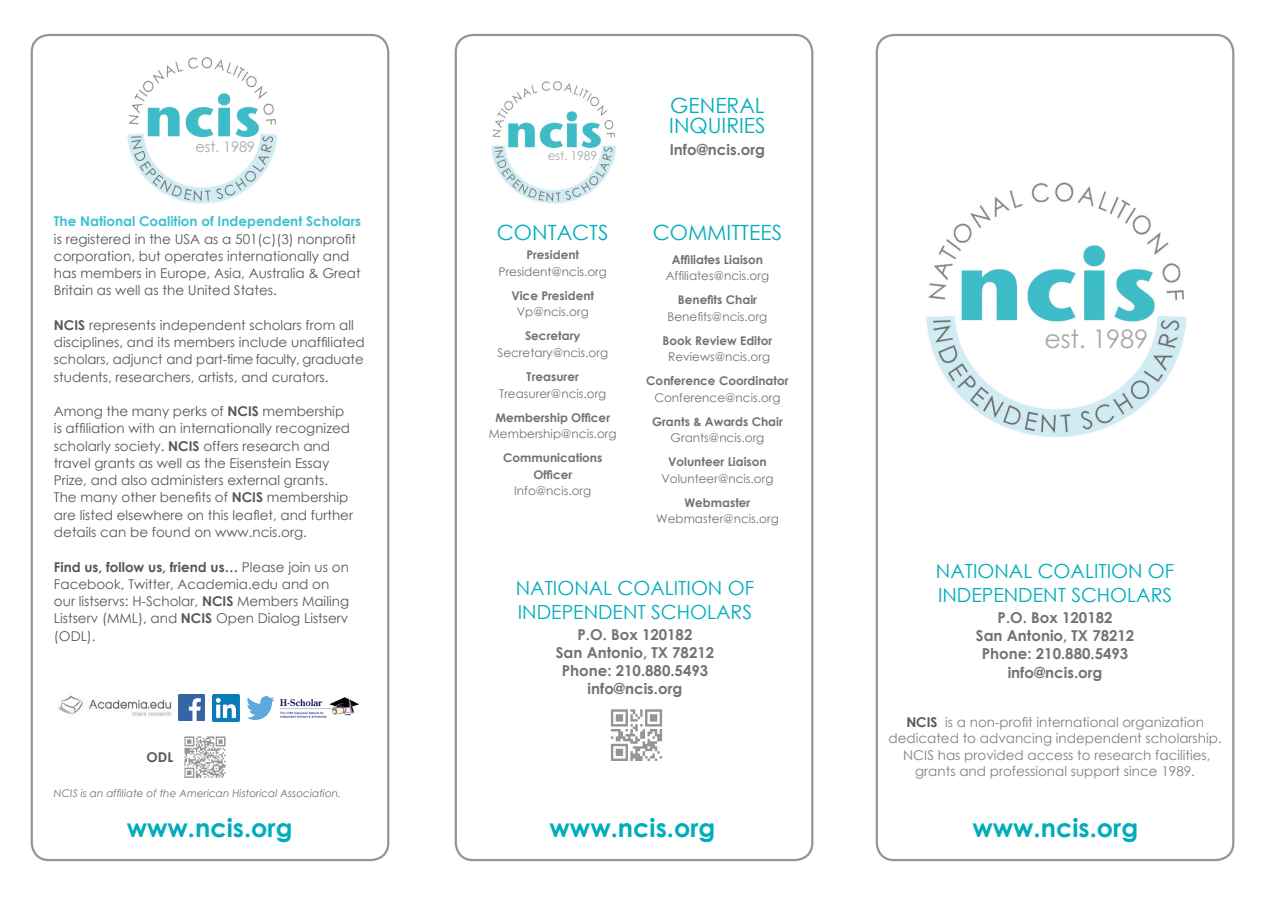
<style>
.page{position:relative;width:1264px;height:897px;background:#fff}
.page>*{position:absolute;margin:0;border:0;box-sizing:border-box;transform-origin:0 0}
.t1{font:700 25.5px "Century Gothic";color:#00adbb}
.t2{font:25.5px "Century Gothic";letter-spacing:-.01em;color:#a8a9ad}
.t3{font:21px/19.5px "Century Gothic";color:#00adbb}
.t4{font:19.5px/24px "Century Gothic";color:#00adbb}
.t5{font:15.6px "Century Gothic";letter-spacing:-.01em;color:#a8a9ad}
.t6{font:700 15px/18px "Century Gothic";color:#737271;text-align:center}
.t7{font:14.7px "Century Gothic";letter-spacing:-.01em;color:#a8a9ad}
.t8{font:13.5px/17.2px "Century Gothic";color:#585756}
.t9{font:13.5px/16.5px "Century Gothic";color:#7e8083;text-align:center}
.t10{font:700 13.5px "Century Gothic";color:#3bc1d1}
.t11{font:700 13.5px "Century Gothic";color:#585756}
.t12{font:12.15px "Century Gothic";letter-spacing:-.01em;color:#a8a9ad}
.t13{font:12px "Century Gothic";color:#737271}
.t14{font:700 12px/16.5px "Century Gothic";color:#737271;text-align:center}
.t15{font:italic 10.5px "Century Gothic";color:#737271}
.s1{font-weight:700}
.s2{font-weight:700;color:#5a5a5d}
</style>
<div class="page">
<div style="left:31px;top:34px;width:358px;height:827px;border:2px solid #939598;border-radius:17px"></div>
<div style="left:455px;top:34px;width:358px;height:827px;border:2px solid #939598;border-radius:17px"></div>
<div style="left:875px;top:34px;width:359px;height:827px;border:2px solid #939598;border-radius:17px"></div>
<img style="left:909px;top:167px;width:292px;height:292px;border-radius:146px">
<svg style="left:961px;top:328px;width:192px;height:73px"></svg>
<img style="left:118px;top:49px;width:167px;height:167px;border-radius:84px">
<svg style="left:146px;top:141px;width:117px;height:51px"></svg>
<img style="left:483px;top:74px;width:139px;height:139px;border-radius:70px">
<svg style="left:508px;top:151px;width:91px;height:34px"></svg>
<img style="left:58px;top:695px;width:114px;height:21px">
<img style="left:178px;top:694px;width:26px;height:26px">
<img style="left:213px;top:694px;width:27px;height:27px">
<img style="left:279px;top:697px;width:80px;height:22px">
<img style="left:247px;top:696px;width:28px;height:23px">
<img style="left:610px;top:709px;width:53px;height:52px">
<img style="left:184px;top:736px;width:42px;height:42px">
<p class="t7" style="left:196px;top:136px;width:61px">est. 1989</p>
<p class="t5" style="left:197px;top:144px;width:65px">est. 1989</p>
<p class="t10" style="left:54px;top:211px;width:308px">The National Coalition of Independent Scholars</p>
<p class="t8" style="left:54px;top:230px;width:308px">is registered in the USA as a 501(c)(3) nonprofit corporation, but operates internationally and has members in Europe, Asia, Australia &amp; Great Britain as well as the United States.</p>
<p class="t8" style="left:54px;top:316px;width:312px"><span class="s1">NCIS</span> represents independent scholars from all disciplines, and its members include unaffiliated scholars, adjunct and part-time faculty, graduate students, researchers, artists, and curators.</p>
<p class="t8" style="left:54px;top:402px;width:301px">Among the many perks of <span class="s1">NCIS</span> membership is affiliation with an internationally recognized scholarly society. <span class="s1">NCIS</span> offers research and travel grants as well as the Eisenstein Essay Prize, and also administers external grants.<br>The many other benefits of <span class="s1">NCIS</span> membership are listed elsewhere on this leaflet, and further details can be found on www.ncis.org.</p>
<p class="t8" style="left:54px;top:557px;width:297px"><span class="s1">Find us, follow us, friend us…</span> Please join us on Facebook, Twitter, Academia.edu and on our listservs: H-Scholar, <span class="s1">NCIS</span> Members Mailing Listserv (MML), and <span class="s1">NCIS</span> Open Dialog Listserv (ODL).</p>
<p class="t11" style="left:147px;top:746px;width:28px">ODL</p>
<p class="t15" style="left:54px;top:786px;width:289px">NCIS is an affiliate of the American Historical Association.</p>
<p class="t12" style="left:547px;top:147px;width:51px">est. 1989</p>
<h2 class="t3" style="left:497px;top:222px;width:113px">CONtACTS</h2>
<p class="t14" style="left:526px;top:246px;width:54px">President</p>
<p class="t13" style="left:498px;top:263px;width:110px">President@ncis.org</p>
<p class="t14" style="left:511px;top:287px;width:84px">Vice President</p>
<p class="t13" style="left:517px;top:304px;width:74px">Vp@ncis.org</p>
<p class="t14" style="left:525px;top:327px;width:57px">Secretary</p>
<p class="t13" style="left:497px;top:344px;width:112px">Secretary@ncis.org</p>
<p class="t14" style="left:526px;top:368px;width:54px">Treasurer</p>
<p class="t13" style="left:499px;top:385px;width:109px">Treasurer@ncis.org</p>
<p class="t14" style="left:495px;top:408px;width:116px">Membership Officer</p>
<p class="t13" style="left:489px;top:425px;width:129px">Membership@ncis.org</p>
<p class="t14" style="left:503px;top:449px;width:101px">Communications<br>Officer</p>
<p class="t13" style="left:514px;top:482px;width:79px">Info@ncis.org</p>
<h2 class="t3" style="left:669px;top:96px;width:97px">Gen eral<br>Inquiries</h2>
<p class="t6" style="left:670px;top:140px;width:97px">Info@ncis.org</p>
<h2 class="t3" style="left:652px;top:222px;width:129px">Committees</h2>
<p class="t14" style="left:672px;top:250px;width:93px">Affiliates Liaison</p>
<p class="t13" style="left:666px;top:267px;width:105px">Affiliates@ncis.org</p>
<p class="t14" style="left:678px;top:291px;width:81px">Benefits Chair</p>
<p class="t13" style="left:667px;top:308px;width:101px">Benefits@ncis.org</p>
<p class="t14" style="left:662px;top:331px;width:111px">Book Review Editor</p>
<p class="t13" style="left:668px;top:348px;width:103px">Reviews@ncis.org</p>
<p class="t14" style="left:646px;top:372px;width:144px">Conference Coordinator</p>
<p class="t13" style="left:654px;top:389px;width:128px">Conference@ncis.org</p>
<p class="t14" style="left:652px;top:412px;width:132px">Grants &amp; Awards Chair</p>
<p class="t13" style="left:670px;top:429px;width:95px">Grants@ncis.org</p>
<p class="t14" style="left:668px;top:453px;width:100px">Volunteer Liaison</p>
<p class="t13" style="left:661px;top:470px;width:113px">Volunteer@ncis.org</p>
<p class="t14" style="left:684px;top:493px;width:68px">Webmaster</p>
<p class="t13" style="left:656px;top:510px;width:124px">Webmaster@ncis.org</p>
<h3 class="t4" style="left:516px;top:575px;width:240px">National Coalition of<br>In depen dent Scholars</h3>
<p class="t6" style="left:556px;top:624px;width:160px">P.O. Box 120182<br>San Antonio, TX 78212<br>Phone: 210.880.5493 info@ncis.org</p>
<h1 class="t2" style="left:1044px;top:321px;width:105px">est. 1989</h1>
<h3 class="t4" style="left:936px;top:559px;width:240px">National Coalition of<br>In depen dent Scholars</h3>
<p class="t6" style="left:976px;top:608px;width:160px">P.O. Box 120182<br>San Antonio, TX 78212<br>Phone: 210.880.5493 info@ncis.org</p>
<p class="t9" style="left:888px;top:713px;width:335px"><span class="s2">NCIS</span> is a non-profit international organization dedicated to advancing independent scholarship.<br>NCIS has provided access to research facilities, grants and professional support since 1989.</p>
<h1 class="t1" style="left:127px;top:808px;width:167px">www.ncis.org</h1>
<h1 class="t1" style="left:549px;top:808px;width:167px">www.ncis.org</h1>
<h1 class="t1" style="left:972px;top:808px;width:167px">www.ncis.org</h1>
</div>
